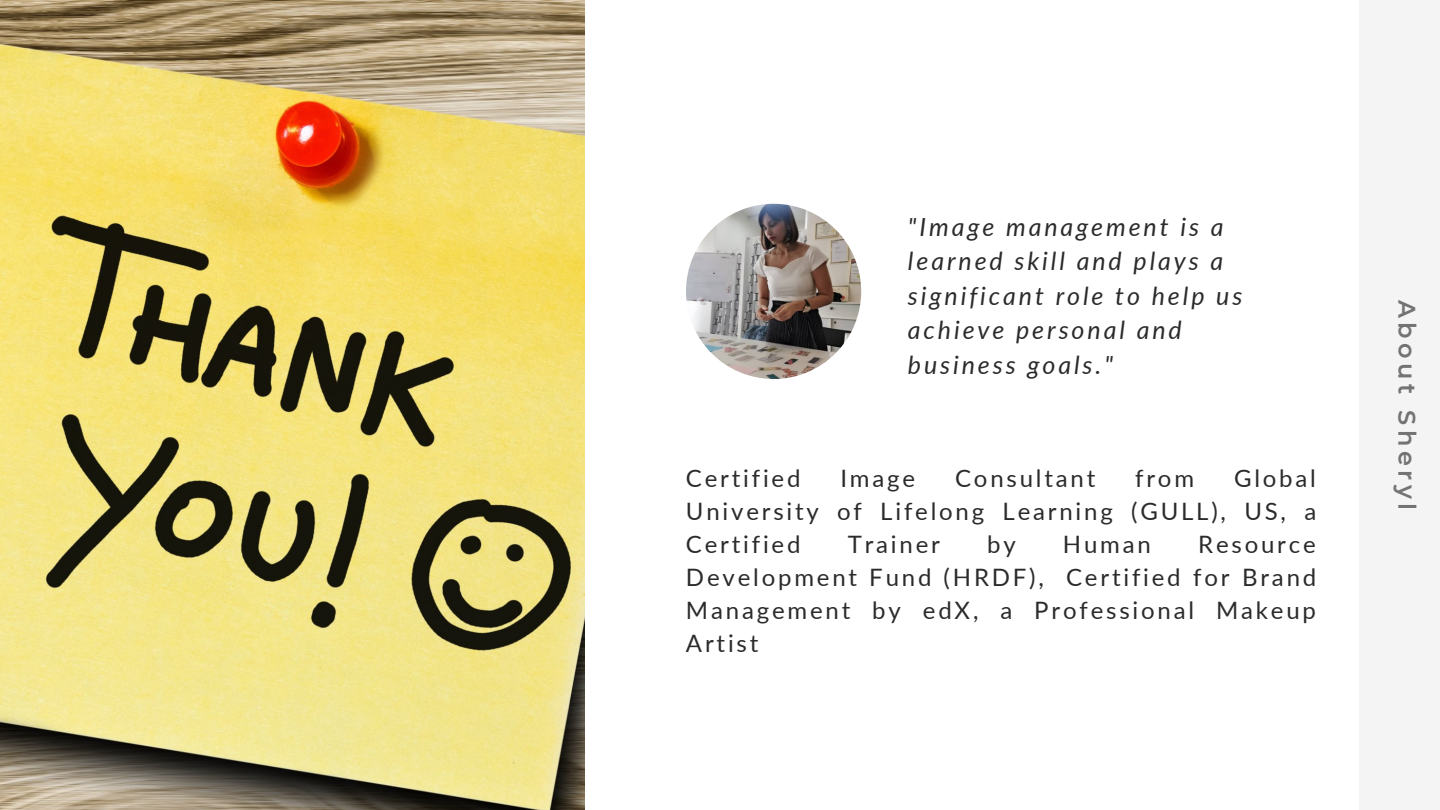
<style>
.page{position:relative;width:1440px;height:810px;background:#fff}
.page>*{position:absolute;margin:0;border:0;box-sizing:border-box;transform-origin:0 0}
.t1{font:italic 25px/34.5px "Lato";letter-spacing:.115em;color:#2b2b2b}
.t2{font:24px/33px "Lato";letter-spacing:.115em;color:#2b2b2b;text-align:justify}
.t3{font:600 24px "Montserrat";letter-spacing:.19em;color:#737373}
</style>
<div class="page">
<img style="left:0;top:0;width:585px;height:810px">
<img style="left:686px;top:204px;width:175px;height:175px;border-radius:50%">
<div style="left:1359px;top:0;width:81px;height:810px;background:#f4f4f4"></div>
<p class="t1" style="left:908px;top:209px;width:336px">"Image management is a learned skill and plays a significant role to help us achieve personal and business goals."</p>
<p class="t2" style="left:686px;top:461px;width:116px">Certified</p>
<p class="t2" style="left:840px;top:461px;width:76px">Image</p>
<p class="t2" style="left:955px;top:461px;width:142px">Consultant</p>
<p class="t2" style="left:1135px;top:461px;width:60px">from</p>
<p class="t2" style="left:686px;top:461px;width:632px;text-indent:548px">Global University of Lifelong Learning (GULL), US, a Certified</p>
<p class="t2" style="left:848px;top:527px;width:94px">Trainer</p>
<p class="t2" style="left:987px;top:527px;width:30px">by</p>
<p class="t2" style="left:1063px;top:527px;width:89px">Human</p>
<p class="t2" style="left:686px;top:527px;width:632px;text-indent:512px">Resource Development Fund (HRDF), Certified for Brand Management by edX, a Professional Makeup Artist</p>
<p class="t3" style="left:1422px;top:300px;width:212px;rotate:90deg">About Sheryl</p>
</div>
